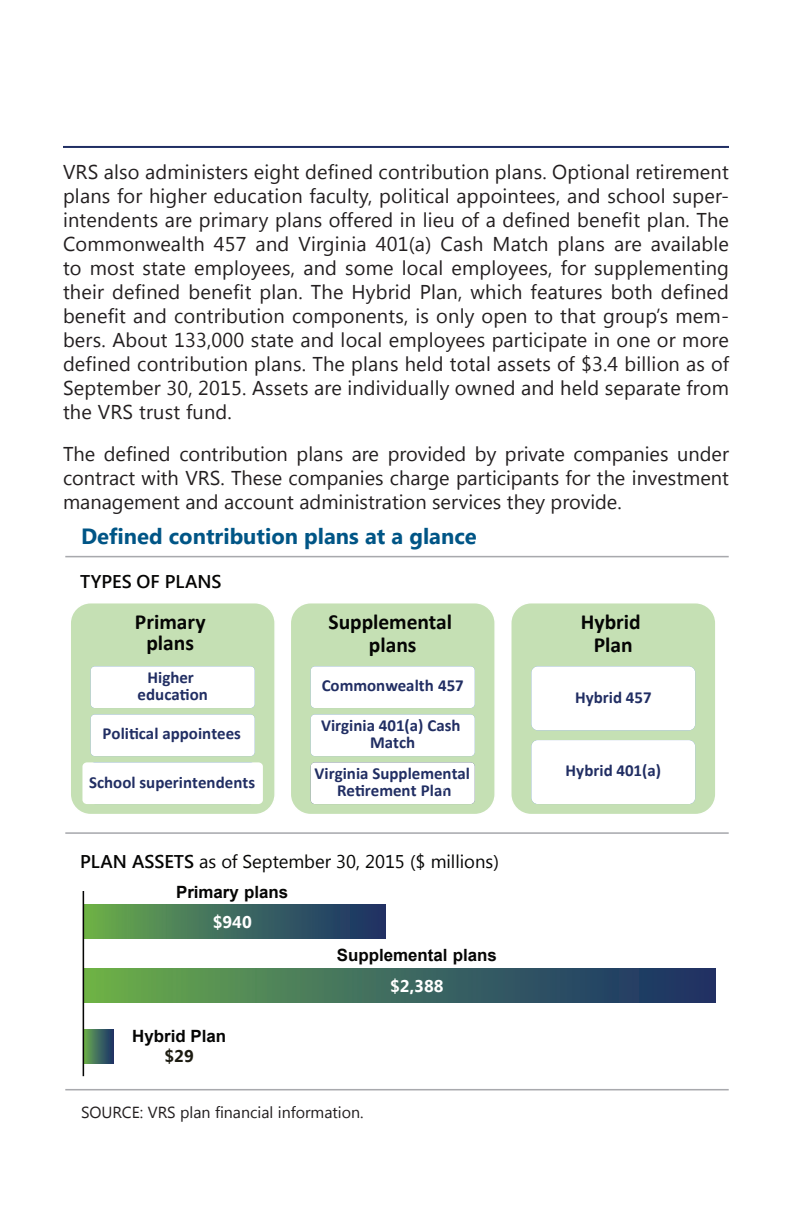
<style>
.page{position:relative;width:792px;height:1224px;background:#fff}
.page>*{position:absolute;margin:0;border:0;box-sizing:border-box;transform-origin:0 0}
.Level_3_head{font:700 22px "Segoe UI";color:#005586}
.t1{font:700 21.6px/23.6px "Calibri";color:#050504;text-align:center}
.Main_text{font:20px/24px "Segoe UI";color:#231f20;text-align:justify}
.t2{font:18.4px "Segoe UI";color:#050504}
.t3{font:600 18.4px "Segoe UI";color:#050504}
.t4{font:700 17px "Segoe UI";color:#fff}
.t5{font:700 17px "Segoe UI";color:#1c1b11}
.t6{font:700 16.8px/17px "Calibri";color:#212e63;text-align:center}
.t7{font:700 16.8px "Arial";color:#050504}
.Footnote{font:16px "Segoe UI";color:#231f20}
.s1{font-weight:600}
</style>
<div class="page">
<hr style="left:63px;top:146px;width:666px;height:2px;background:#202e63">
<div style="left:83px;top:905px;width:303px;height:33px;background:linear-gradient(to right,#6aae4d,#182d6a)"></div>
<div style="left:83px;top:969px;width:633px;height:33px;background:linear-gradient(to right,#6aae4d,#182d6a)"></div>
<div style="left:83px;top:1030px;width:30px;height:33px;background:linear-gradient(to right,#6cb04d,#1d3669)"></div>
<hr style="left:83px;top:891px;width:1px;height:185px;background:#050504">
<hr style="left:65px;top:832px;width:664px;height:2px;background:#a8a9ad">
<hr style="left:65px;top:1089px;width:664px;height:1px;background:#a8a9ad">
<hr style="left:65px;top:556px;width:664px;height:1px;background:#a8a9ad">
<div style="left:70px;top:603px;width:205px;height:212px;background:#c5e0b4;border-radius:20px"></div>
<div style="left:69px;top:602px;width:207px;height:213px;border:2px solid #fff;border-radius:20px"></div>
<div style="left:91px;top:666px;width:164px;height:42px;background:#fff;border-radius:4px"></div>
<div style="left:91px;top:714px;width:164px;height:42px;background:#fff;border-radius:4px"></div>
<div style="left:82px;top:762px;width:181px;height:42px;background:#fff;border-radius:4px"></div>
<div style="left:290px;top:603px;width:205px;height:212px;background:#c5e0b4;border-radius:20px"></div>
<div style="left:289px;top:602px;width:207px;height:213px;border:2px solid #fff;border-radius:20px"></div>
<div style="left:311px;top:666px;width:164px;height:42px;background:#fff;border-radius:4px"></div>
<div style="left:311px;top:714px;width:164px;height:42px;background:#fff;border-radius:4px"></div>
<div style="left:311px;top:762px;width:164px;height:42px;background:#fff;border-radius:4px"></div>
<div style="left:511px;top:603px;width:205px;height:212px;background:#c5e0b4;border-radius:21px"></div>
<div style="left:510px;top:602px;width:207px;height:213px;border:2px solid #fff;border-radius:21px"></div>
<div style="left:531px;top:666px;width:164px;height:64px;background:#fff;border-radius:6px"></div>
<div style="left:531px;top:740px;width:164px;height:64px;background:#fff;border-radius:6px"></div>
<p class="Main_text" style="left:63px;top:159px;width:668px">VRS also administers eight defined contribution plans. Optional retirement plans for higher education faculty, political appointees, and school super&shy;intendents are primary plans offered in lieu of a defined benefit plan. The Commonwealth 457 and Virginia 401(a) Cash Match plans are available to most state employees, and some local employees, for supplementing their defined benefit plan. The Hybrid Plan, which features both defined benefit and contribution components, is only open to that group’s mem&shy;bers. About 133,000 state and local employees participate in one or more defined contribution plans. The plans held total assets of $3.4 billion as of September 30, 2015. Assets are individually owned and held separate from the VRS trust fund.</p>
<p class="Main_text" style="left:63px;top:441px;width:668px">The defined contribution plans are provided by private companies under contract with VRS. These companies charge participants for the investment management and account administration services they provide.</p>
<p class="Level_3_head" style="left:81px;top:520px;width:397px">Defined contribution plans at a glance</p>
<p class="t3" style="left:80px;top:568px;width:143px">TYPES OF PLANS</p>
<p class="t1" style="left:135px;top:611px;width:72px;line-height:21.4px">Primary plans</p>
<p class="t6" style="left:138px;top:669px;width:72px">Higher education</p>
<p class="t6" style="left:103px;top:725px;width:140px">Political appointees</p>
<p class="t6" style="left:89px;top:773px;width:168px">School superintendents</p>
<p class="t1" style="left:328px;top:610px;width:125px">Supplemental plans</p>
<p class="t6" style="left:322px;top:677px;width:144px">Commonwealth 457</p>
<p class="t6" style="left:321px;top:717px;width:141px">Virginia 401(a) Cash<br>Match</p>
<p class="t6" style="left:315px;top:765px;width:157px">Virginia Supplemental<br>Retirement Plan<sup>a</sup></p>
<p class="t2" style="left:80px;top:849px;width:420px"><span class="s1">PLAN ASSETS</span> as of September 30, 2015 ($ millions)</p>
<p class="t7" style="left:176px;top:881px;width:114px">Primary plans</p>
<p class="t4" style="left:213px;top:910px;width:40px">$940</p>
<p class="t7" style="left:132px;top:1024px;width:96px">Hybrid Plan</p>
<p class="t5" style="left:165px;top:1044px;width:31px">$29</p>
<p class="t7" style="left:337px;top:944px;width:161px">Supplemental plans</p>
<p class="t4" style="left:390px;top:974px;width:55px">$2,388</p>
<p class="Footnote" style="left:81px;top:1101px;width:284px">SOURCE: VRS plan financial information.</p>
<p class="t1" style="left:581px;top:610px;width:61px">Hybrid<br>Plan</p>
<p class="t6" style="left:575px;top:689px;width:78px">Hybrid 457</p>
<p class="t6" style="left:566px;top:762px;width:97px">Hybrid 401(a)</p>
</div>
